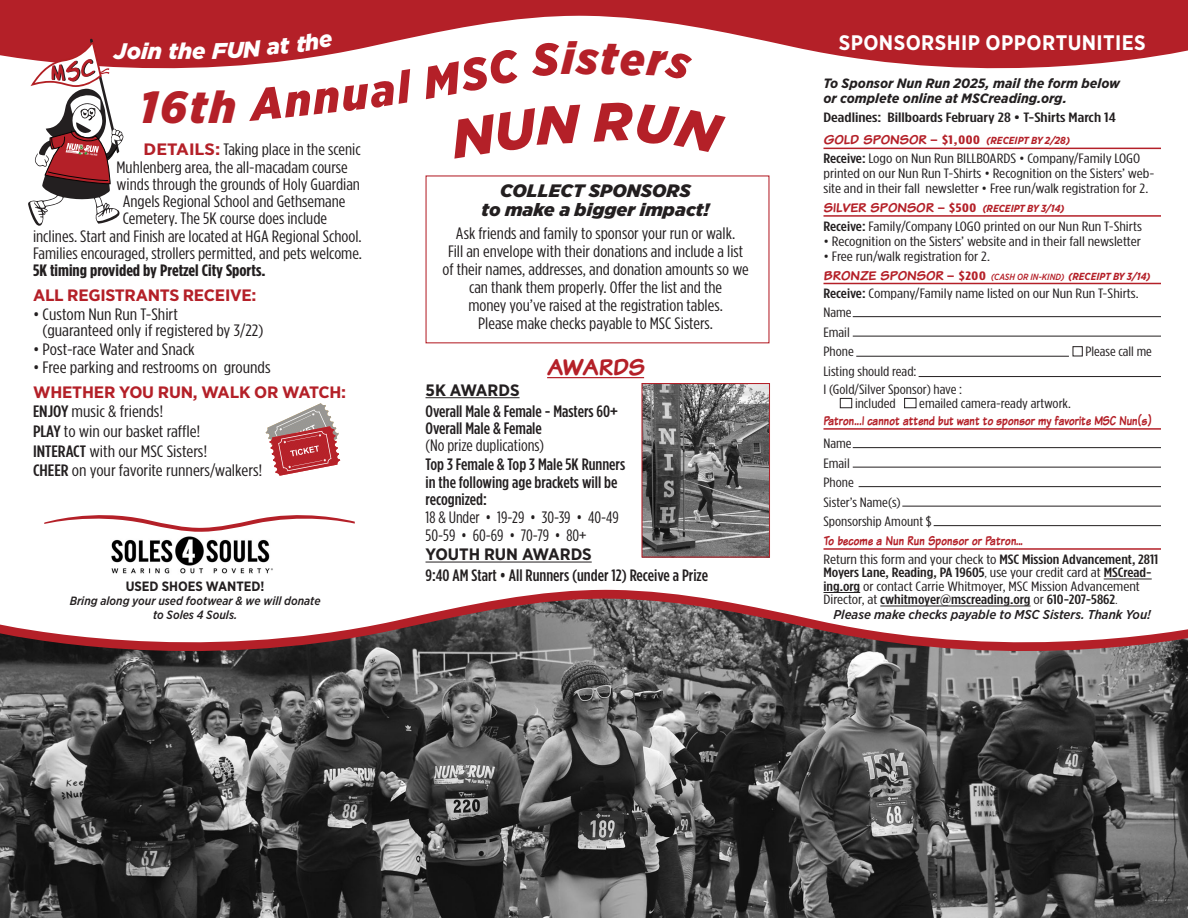
<style>
.page{position:relative;width:1188px;height:918px;background:#fff}
.page>*{position:absolute;margin:0;border:0;box-sizing:border-box;transform-origin:0 0}
.t1{font:italic 900 45px "Gotham Narrow";color:#b42028;scale:1.06 1}
.t2{font:700 24px "Komika Text";letter-spacing:.02em;color:#b42028;scale:1.1 1}
.t3{font:italic 900 22.5px "Gotham";color:#fff}
.t4{font:700 21px "Gotham Narrow";letter-spacing:.02em;color:#fff}
.t5{font:italic 900 18px/19.5px "Gotham Narrow";color:#231f20;text-align:center;scale:1.15 1}
.t6{font:16.5px/18px "Gotham Condensed";color:#231f20;text-align:center;scale:1.15 1}
.t7{font:16.5px/19.8px "Gotham Condensed";color:#231f20;scale:1.2 1}
.t8{font:500 16.5px/17.2px "Gotham Condensed";color:#231f20;scale:1.1 1}
.t9{font:700 16.5px "Gotham Narrow";letter-spacing:-.015em;color:#b42028;scale:1.1 1}
.t10{font:16.5px/18px "Gotham Condensed";color:#231f20;scale:1.08 1}
.t11{font:700 16.5px "Gotham Condensed";color:#231f20;scale:1.15 1}
.t12{font:700 16.5px "Gotham Narrow";color:#231f20;scale:1.05 1}
.t13{font:16.5px "Gotham Condensed";color:#231f20;scale:1.1 1}
.t14{font:13.5px/19.5px "Gotham Condensed";color:#231f20;scale:1.29 1}
.t15{font:13.5px/19.5px "Gotham Condensed";color:#231f20;scale:1.23 1}
.t16{font:700 13.5px "Komika Text";letter-spacing:.01em;color:#b42028;scale:.85 1}
.t17{font:italic 700 13.5px/15px "Gotham Narrow";color:#231f20;scale:1.08 1}
.t18{font:500 13.5px "Gotham Condensed";color:#231f20;scale:1.4 1}
.t19{font:700 13.5px "Gotham Narrow";color:#231f20}
.t20{font:13.5px "Gotham Condensed";color:#231f20;scale:1.2 1}
.t21{font:italic 500 12.9px "Gotham Narrow";color:#231f20;scale:1.05 1}
.t22{font:italic 500 12px/14.4px "Gotham Narrow";color:#231f20;text-align:center}
.t23{font:italic 700 10.2px "Gotham Narrow";color:#b42028}
.t24{font:italic 500 9px "Gotham Narrow";color:#b42028;scale:.96 1}
.s1{font-family:"Gotham Narrow";font-weight:700;color:#b42028}
.s2{font-weight:500}
.s3{font-family:"Komika Text";font-style:normal;font-size:13.5px}
.s4{font-family:"Gotham Condensed";font-style:normal;font-size:12.15px}
.s5{font-family:"Komika Text";font-weight:700;font-style:normal;font-size:13.5px}
.s6{font-family:"Gotham Condensed";font-weight:700;font-style:normal;font-size:12.15px}
.s7{font-weight:700;font-size:10.2px}
.s8{font-weight:300}
</style>
<div class="page">
<img style="left:0;top:651px;width:1188px;height:267px">
<svg style="left:0;top:642px;width:1188px;height:9px"></svg>
<svg style="left:0;top:342px;width:1188px;height:300px"></svg>
<svg style="left:0;top:0;width:1188px;height:68px;fill:#b42028"></svg>
<hr style="left:426px;top:397px;width:94px;height:1px;background:#231f20">
<hr style="left:426px;top:562px;width:166px;height:1px;background:#231f20">
<hr style="left:547px;top:377px;width:97px;height:1px;background:#b42028">
<hr style="left:824px;top:148px;width:337px;height:1px;background:#b42028">
<hr style="left:824px;top:215px;width:337px;height:2px;background:#b42028">
<hr style="left:824px;top:283px;width:337px;height:1px;background:#b42028">
<hr style="left:824px;top:428px;width:337px;height:2px;background:#b42028">
<hr style="left:824px;top:548px;width:337px;height:2px;background:#b42028">
<hr style="left:1104px;top:579px;width:48px;height:1px;background:#231f20">
<hr style="left:824px;top:592px;width:36px;height:1px;background:#231f20">
<hr style="left:880px;top:606px;width:151px;height:1px;background:#231f20">
<hr style="left:853px;top:316px;width:308px;height:1px;background:#231f20">
<hr style="left:853px;top:336px;width:308px;height:1px;background:#231f20">
<hr style="left:856px;top:356px;width:213px;height:1px;background:#231f20">
<hr style="left:919px;top:376px;width:242px;height:1px;background:#231f20">
<img style="left:109px;top:534px;width:166px;height:42px">
<svg style="left:44px;top:515px;width:311px;height:17px"></svg>
<svg style="left:266px;top:403px;width:74px;height:73px"></svg>
<hr style="left:853px;top:447px;width:308px;height:1px;background:#231f20">
<hr style="left:853px;top:467px;width:308px;height:1px;background:#231f20">
<hr style="left:859px;top:486px;width:302px;height:1px;background:#231f20">
<hr style="left:902px;top:506px;width:259px;height:1px;background:#231f20">
<hr style="left:934px;top:525px;width:227px;height:1px;background:#231f20">
<img style="left:643px;top:385px;width:125px;height:171px">
<div style="left:641px;top:383px;width:129px;height:175px;border:1px solid #b42028"></div>
<svg style="left:28px;top:32px;width:307px;height:194px"></svg>
<svg style="left:368px;top:41px;width:358px;height:27px"></svg>
<h3 class="t3" style="left:114px;top:43px;width:50px">Join</h3>
<h3 class="t3" style="left:168px;top:42px;width:77px;rotate:-1deg">the FU</h3>
<h1 class="t1" style="left:139px;top:89px;width:93px">16th</h1>
<h1 class="t1" style="left:249px;top:87px;width:113px;rotate:-6deg">Annu</h1>
<p class="t6" style="left:144px;top:142px;width:190px"><span class="s1">DETAILS:</span> Taking place in the scenic</p>
<p class="t6" style="left:117px;top:159px;width:203px">Muhlenberg area, the all-macadam course</p>
<p class="t6" style="left:117px;top:176px;width:213px">winds through the grounds of Holy Guardian</p>
<p class="t6" style="left:123px;top:193px;width:195px">Angels Regional School and Gethsemane</p>
<p class="t6" style="left:123px;top:211px;width:179px">Cemetery. The 5K course does include</p>
<p class="t6" style="left:33px;top:228px;width:287px">inclines. Start and Finish are located at HGA Regional School.</p>
<p class="t6" style="left:33px;top:245px;width:288px">Families encouraged, strollers permitted, and pets welcome.</p>
<p class="t11" style="left:33px;top:265px;width:204px">5K timing provided by Pretzel City Sports.</p>
<p class="t9" style="left:33px;top:288px;width:205px">ALL REGISTRANTS RECEIVE:</p>
<p class="t7" style="left:43px;top:307px;width:185px;line-height:16.5px;text-indent:-10px">• Custom Nun Run T-Shirt<br>(guaranteed only if registered by 3/22)</p>
<p class="t7" style="left:33px;top:340px;width:136px">• Post-race Water and Snack</p>
<p class="t7" style="left:33px;top:359px;width:199px">• Free parking and restrooms on grounds</p>
<p class="t9" style="left:33px;top:385px;width:286px">WHETHER YOU RUN, WALK OR WATCH:</p>
<p class="t7" style="left:33px;top:403px;width:193px"><span class="s2">ENJOY</span> music &amp; friends!<br><span class="s2">PLAY</span> to win our basket raffle!<br><span class="s2">INTERACT</span> with our MSC Sisters!<br><span class="s2">CHEER</span> on your favorite runners/walkers!</p>
<p class="t19" style="left:126px;top:580px;width:140px">USED SHOES WANTED!</p>
<p class="t22" style="left:70px;top:595px;width:252px">Bring along your used footwear &amp; we will donate to Soles 4 Souls.</p>
<h3 class="t5" style="left:481px;top:182px;width:200px">COLLECT SPONSORS<br>to make a bigger impact!</h3>
<p class="t6" style="left:443px;top:225px;width:268px">Ask friends and family to sponsor your run or walk.<br>Fill an envelope with their donations and include a list of their names, addresses, and donation amounts so we can thank them properly. Offer the list and the<br>money you’ve raised at the registration tables.<br>Please make checks payable to MSC Sisters.</p>
<h2 class="t2" style="left:547px;top:359px;width:90px">AWARDS</h2>
<p class="t12" style="left:426px;top:384px;width:91px">5K AWARDS</p>
<p class="t8" style="left:426px;top:403px;width:176px">Overall Male &amp; Female - Masters 60+<br>Overall Male &amp; Female</p>
<p class="t13" style="left:426px;top:439px;width:109px">(No prize duplications)</p>
<p class="t8" style="left:426px;top:457px;width:183px">Top 3 Female &amp; Top 3 Male 5K Runners in the following age brackets will be recognized:</p>
<p class="t10" style="left:426px;top:509px;width:180px">18 &amp; Under • 19-29 • 30-39 • 40-49<br>50-59 • 60-69 • 70-79 • 80+</p>
<p class="t12" style="left:426px;top:548px;width:160px">YOUTH RUN AWARDS</p>
<p class="t8" style="left:426px;top:568px;width:258px">9:40 AM Start • All Runners (under 12) Receive a Prize</p>
<h3 class="t4" style="left:839px;top:34px;width:309px">SPONSORSHIP OPPORTUNITIES</h3>
<p class="t17" style="left:824px;top:77px;width:276px">To Sponsor Nun Run 2025, mail the form below or complete online at MSCreading.org.</p>
<p class="t18" style="left:824px;top:113px;width:210px">Deadlines: Billboards February 28 • T-Shirts March 14</p>
<p class="t23" style="left:824px;top:137px;width:248px"><span class="s3">GOLD SPONSOR</span> <span class="s4">– $1,000</span> (RECEIPT BY 2/28)</p>
<p class="t14" style="left:824px;top:152px;width:258px;line-height:15px"><span class="s2">Receive:</span> Logo on Nun Run BILLBOARDS • Company/Family LOGO printed on our Nun Run T-Shirts • Recognition on the Sisters’ web&shy;site and in their fall newsletter • Free run/walk registration for 2.</p>
<p class="t23" style="left:824px;top:204px;width:243px"><span class="s3">SILVER SPONSOR</span> <span class="s4">– $500</span> (RECEIPT BY 3/14)</p>
<p class="t14" style="left:824px;top:217px;width:248px"><span class="s2">Receive:</span> Family/Company LOGO printed on our Nun Run T-Shirts</p>
<p class="t14" style="left:824px;top:232px;width:248px">• Recognition on the Sisters’ website and in their fall newsletter</p>
<p class="t14" style="left:824px;top:247px;width:131px">• Free run/walk registration for 2.</p>
<p class="t24" style="left:824px;top:272px;width:342px"><span class="s5">BRONZE SPONSOR</span> <span class="s6">– $200</span> (CASH OR IN-KIND) <span class="s7">(RECEIPT BY 3/14)</span></p>
<p class="t14" style="left:824px;top:284px;width:246px"><span class="s2">Receive:</span> Company/Family name listed on our Nun Run T-Shirts.<br>Name<br>Email<br>Phone</p>
<p class="t20" style="left:1072px;top:346px;width:68px">■ Please call me</p>
<p class="t15" style="left:824px;top:363px;width:114px;line-height:18px">Listing should read:<br>I (Gold/Silver Sponsor) have :</p>
<p class="t15" style="left:840px;top:394px;width:190px">■ included ■ emailed camera-ready artwork.</p>
<p class="t16" style="left:824px;top:416px;width:387px">Patron...I cannot attend but want to sponsor my favorite MSC Nun(s)</p>
<p class="t15" style="left:824px;top:434px;width:89px">Name<br>Email<br>Phone<br>Sister’s Name(s)<br>Sponsorship Amount $</p>
<p class="t16" style="left:824px;top:536px;width:236px">To become a Nun Run Sponsor or Patron...</p>
<p class="t14" style="left:824px;top:553px;width:261px;line-height:13.5px">Return this form and your check to <span class="s2">MSC Mission Advancement, 2811<br>Moyers Lane, Reading, PA 19605</span><span class="s8">,</span> use your credit card at <span class="s2">MSCread&shy;ing.org</span> or contact Carrie Whitmoyer, MSC Mission Advancement Director, at <span class="s2">cwhitmoyer@mscreading.org</span> or <span class="s2">610-207-5862</span><span class="s8">.</span></p>
<p class="t21" style="left:833px;top:609px;width:304px">Please make checks payable to MSC Sisters. Thank You!</p>
</div>
